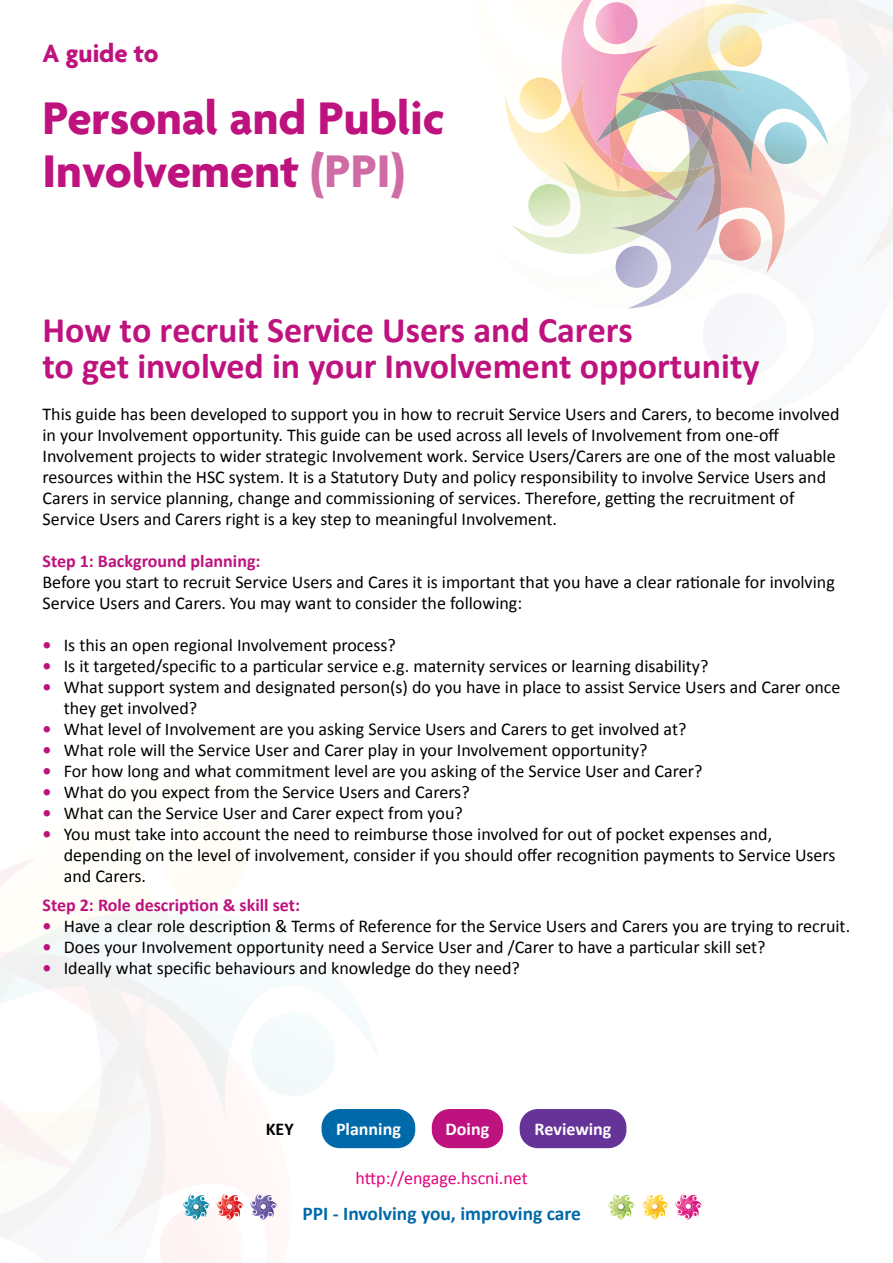
<style>
.page{position:relative;width:893px;height:1263px;background:#fff}
.page>*{position:absolute;margin:0;border:0;box-sizing:border-box;transform-origin:0 0}
.P_-_A_guide_to_PPI_t{font:700 49.5px "Agenda";color:#be127f}
.P_-_Body_text_12_14{font:700 36px/36px "Calibri";color:#be127f}
.P_-_A_guide_to_PPI_t-2{font:700 27px "Agenda";color:#be127f}
.t1{font:700 19.5px "Calibri";color:#0069a9}
.P_-_Bullets{font:18px/21px "Calibri";color:#000}
.P_-_Body_text_12_14-2{font:18px/21px "Calibri";color:#000}
.H2_-_Subhead{font:700 18px "Calibri";color:#be127f}
.t2{font:18px "Calibri";color:#e6007d}
.t3{font:700 18px "Calibri";color:#fff}
.t4{font:700 18px "Calibri";color:#000}
.s1{color:#cf6ba5}
.s2{font-weight:700;color:#be127f}
</style>
<div class="page">
<div style="left:322px;top:1109px;width:93px;height:39px;background:#0069a9;border-radius:18px"></div>
<div style="left:432px;top:1109px;width:71px;height:39px;background:#be127f;border-radius:18px"></div>
<div style="left:520px;top:1109px;width:106px;height:39px;background:#639;border-radius:18px"></div>
<svg style="left:0;top:858px;width:335px;height:405px"></svg>
<svg style="left:608px;top:1193px;width:27px;height:27px"></svg>
<svg style="left:641px;top:1193px;width:28px;height:27px"></svg>
<svg style="left:675px;top:1193px;width:27px;height:27px"></svg>
<svg style="left:504px;top:0;width:389px;height:309px"></svg>
<div style="left:293px;top:1171px;width:297px;height:49px;background:#fff"></div>
<p class="P_-_A_guide_to_PPI_t-2" style="left:43px;top:39px;width:118px">A guide to</p>
<p class="P_-_A_guide_to_PPI_t" style="left:43px;top:92px;width:404px">Personal and Public</p>
<p class="P_-_A_guide_to_PPI_t" style="left:43px;top:144px;width:364px">Involvement <span class="s1">(PPI)</span></p>
<p class="P_-_Body_text_12_14" style="left:43px;top:310px;width:718px">How to recruit Service Users and Carers<br>to get involved in your Involvement opportunity</p>
<p class="P_-_Body_text_12_14-2" style="left:43px;top:403px;width:799px">This guide has been developed to support you in how to recruit Service Users and Carers, to become involved in your Involvement opportunity. This guide can be used across all levels of Involvement from one-off Involvement projects to wider strategic Involvement work. Service Users/Carers are one of the most valuable resources within the HSC system. It is a Statutory Duty and policy responsibility to involve Service Users and Carers in service planning, change and commissioning of services. Therefore, getting the recruitment of Service Users and Carers right is a key step to meaningful Involvement.</p>
<p class="P_-_Body_text_12_14-2" style="left:43px;top:550px;width:794px"><span class="s2">Step 1: Background planning:<br></span>Before you start to recruit Service Users and Cares it is important that you have a clear rationale for involving<br>Service Users and Carers. You may want to consider the following:</p>
<p class="P_-_Bullets" style="left:43px;top:634px;width:355px"><span class="s2">•</span> Is this an open regional Involvement process?</p>
<p class="P_-_Bullets" style="left:43px;top:655px;width:667px"><span class="s2">•</span> Is it targeted/specific to a particular service e.g. maternity services or learning disability?</p>
<p class="P_-_Bullets" style="left:64px;top:676px;width:778px;text-indent:-21px"><span class="s2">•</span> What support system and designated person(s) do you have in place to assist Service Users and Carer once they get involved?</p>
<p class="P_-_Bullets" style="left:43px;top:718px;width:645px"><span class="s2">•</span> What level of Involvement are you asking Service Users and Carers to get involved at?</p>
<p class="P_-_Bullets" style="left:43px;top:739px;width:606px"><span class="s2">•</span> What role will the Service User and Carer play in your Involvement opportunity?</p>
<p class="P_-_Bullets" style="left:43px;top:760px;width:661px"><span class="s2">•</span> For how long and what commitment level are you asking of the Service User and Carer?</p>
<p class="P_-_Bullets" style="left:43px;top:781px;width:429px"><span class="s2">•</span> What do you expect from the Service Users and Carers?</p>
<p class="P_-_Bullets" style="left:43px;top:802px;width:422px"><span class="s2">•</span> What can the Service User and Carer expect from you?</p>
<p class="P_-_Bullets" style="left:64px;top:823px;width:773px;text-indent:-21px"><span class="s2">•</span> You must take into account the need to reimburse those involved for out of pocket expenses and, depending on the level of involvement, consider if you should offer recognition payments to Service Users and Carers.</p>
<p class="H2_-_Subhead" style="left:43px;top:892px;width:259px">Step 2: Role description &amp; skill set:</p>
<p class="P_-_Bullets" style="left:43px;top:915px;width:809px"><span class="s2">•</span> Have a clear role description &amp; Terms of Reference for the Service Users and Carers you are trying to recruit.</p>
<p class="P_-_Bullets" style="left:43px;top:936px;width:725px"><span class="s2">•</span> Does your Involvement opportunity need a Service User and /Carer to have a particular skill set?</p>
<p class="P_-_Bullets" style="left:43px;top:957px;width:479px"><span class="s2">•</span> Ideally what specific behaviours and knowledge do they need?</p>
<p class="t4" style="left:266px;top:1117px;width:29px">KEY</p>
<p class="t3" style="left:336px;top:1117px;width:66px">Planning</p>
<p class="t3" style="left:446px;top:1117px;width:45px">Doing</p>
<p class="t3" style="left:535px;top:1117px;width:78px">Reviewing</p>
<p class="t2" style="left:356px;top:1166px;width:174px">http://engage.hscni.net</p>
<p class="t1" style="left:302px;top:1200px;width:280px">PPI - Involving you, improving care</p>
</div>
